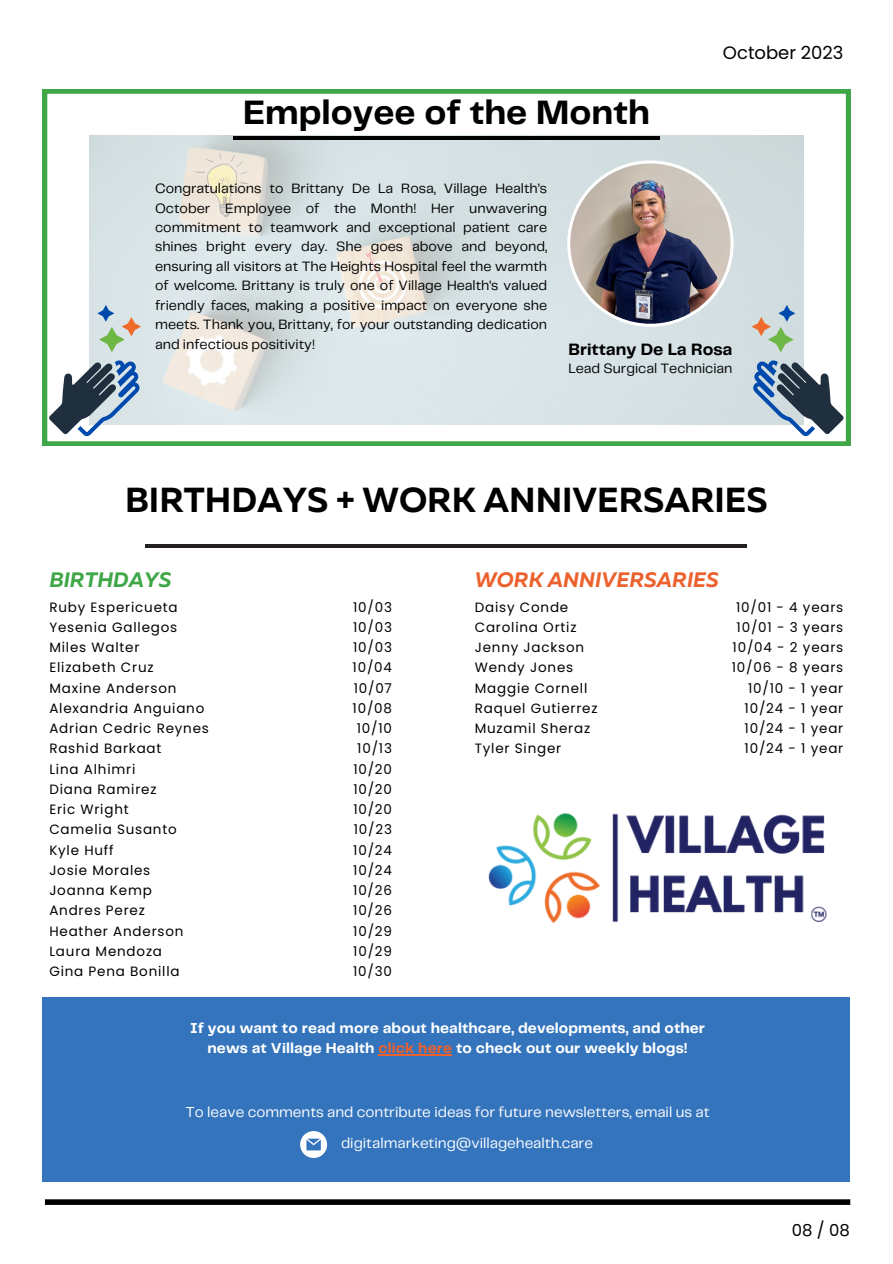
<style>
.page{position:relative;width:893px;height:1264px;background:#fff}
.page>*{position:absolute;margin:0;border:0;box-sizing:border-box;transform-origin:0 0}
.t1{font:700 35.1px "Telegraf";color:#000}
.t2{font:700 34.65px "Muller";color:#000}
.t3{font:italic 700 20.85px "Muller";color:#ec612d}
.t4{font:italic 700 20.85px "Muller";color:#3fa747}
.t5{font:18px "Poppins";color:#000}
.t6{font:700 17.1px "Telegraf";color:#000}
.t7{font:16.5px "Poppins";color:#000}
.t8{font:700 15px/20.2px "Telegraf";letter-spacing:.005em;color:#fff;text-align:center}
.t9{font:15px "Telegraf";color:#fff}
.t10{font:14.1px/19.5px "Telegraf";color:#000;text-align:justify}
.t11{font:13.5px "Poppins";letter-spacing:.06em;color:#000}
.s1{color:#ec612d}
</style>
<div class="page">
<div style="left:45px;top:1199px;width:805px;height:5px;background:#000"></div>
<div style="left:43px;top:997px;width:806px;height:184px;background:#3474bd"></div>
<svg style="left:300px;top:1131px;width:27px;height:26px"></svg>
<svg style="left:43px;top:89px;width:807px;height:357px"></svg>
<svg style="left:752px;top:360px;width:91px;height:76px"></svg>
<svg style="left:751px;top:305px;width:44px;height:47px;background:#bdcac0"></svg>
<svg style="left:49px;top:360px;width:91px;height:76px"></svg>
<svg style="left:97px;top:305px;width:44px;height:47px;background:#c3cfc6"></svg>
<hr style="left:233px;top:136px;width:426px;height:3px;background:#000">
<img style="left:488px;top:812px;width:339px;height:111px">
<hr style="left:145px;top:544px;width:602px;height:3px;background:#231f20">
<hr style="left:378px;top:1054px;width:74px;height:1px;background:#ec612d">
<img style="left:567px;top:160px;width:166px;height:167px">
<p class="t1" style="left:243px;top:98px;width:408px">Employee of the Month</p>
<p class="t5" style="left:723px;top:40px;width:122px">October 2023</p>
<p class="t10" style="left:155px;top:179px;width:393px">Congratulations to Brittany De La Rosa, Village Health’s October Employee of the Month! Her unwavering commitment to teamwork and exceptional patient care shines bright every day. She goes above and beyond, ensuring all visitors at The Heights Hospital feel the warmth of welcome. Brittany is truly one of Village Health's valued friendly faces, making a positive impact on everyone she meets. Thank you, Brittany, for your outstanding dedication and infectious positivity!</p>
<p class="t6" style="left:568px;top:342px;width:165px">Brittany De La Rosa</p>
<p class="t10" style="left:568px;top:359px;width:165px">Lead Surgical Technician</p>
<p class="t2" style="left:125px;top:486px;width:644px">BIRTHDAYS + WORK ANNIVERSARIES</p>
<p class="t4" style="left:49px;top:571px;width:124px">BIRTHDAYS</p>
<p class="t3" style="left:474px;top:571px;width:245px">WORK ANNIVERSARIES</p>
<p class="t11" style="left:49px;top:597px;width:130px">Ruby Espericueta</p>
<p class="t11" style="left:49px;top:617px;width:129px">Yesenia Gallegos</p>
<p class="t11" style="left:49px;top:638px;width:92px">Miles Walter</p>
<p class="t11" style="left:49px;top:658px;width:106px">Elizabeth Cruz</p>
<p class="t11" style="left:49px;top:678px;width:128px">Maxine Anderson</p>
<p class="t11" style="left:49px;top:698px;width:156px">Alexandria Anguiano</p>
<p class="t11" style="left:49px;top:719px;width:161px">Adrian Cedric Reynes</p>
<p class="t11" style="left:49px;top:739px;width:114px">Rashid Barkaat</p>
<p class="t11" style="left:49px;top:759px;width:88px">Lina Alhimri</p>
<p class="t11" style="left:49px;top:779px;width:109px">Diana Ramirez</p>
<p class="t11" style="left:49px;top:799px;width:81px">Eric Wright</p>
<p class="t11" style="left:49px;top:820px;width:129px">Camelia Susanto</p>
<p class="t11" style="left:49px;top:840px;width:66px">Kyle Huff</p>
<p class="t11" style="left:49px;top:860px;width:102px">Josie Morales</p>
<p class="t11" style="left:49px;top:880px;width:104px">Joanna Kemp</p>
<p class="t11" style="left:49px;top:901px;width:97px">Andres Perez</p>
<p class="t11" style="left:49px;top:921px;width:136px">Heather Anderson</p>
<p class="t11" style="left:49px;top:941px;width:114px">Laura Mendoza</p>
<p class="t11" style="left:49px;top:961px;width:132px">Gina Pena Bonilla</p>
<p class="t11" style="left:353px;top:597px;width:40px">10/03</p>
<p class="t11" style="left:353px;top:617px;width:40px">10/03</p>
<p class="t11" style="left:353px;top:638px;width:40px">10/03</p>
<p class="t11" style="left:352px;top:658px;width:41px">10/04</p>
<p class="t11" style="left:354px;top:678px;width:40px">10/07</p>
<p class="t11" style="left:352px;top:698px;width:41px">10/08</p>
<p class="t11" style="left:357px;top:719px;width:37px">10/10</p>
<p class="t11" style="left:357px;top:739px;width:36px">10/13</p>
<p class="t11" style="left:353px;top:759px;width:40px">10/20</p>
<p class="t11" style="left:353px;top:779px;width:40px">10/20</p>
<p class="t11" style="left:353px;top:799px;width:40px">10/20</p>
<p class="t11" style="left:354px;top:820px;width:40px">10/23</p>
<p class="t11" style="left:353px;top:840px;width:40px">10/24</p>
<p class="t11" style="left:353px;top:860px;width:40px">10/24</p>
<p class="t11" style="left:353px;top:880px;width:40px">10/26</p>
<p class="t11" style="left:353px;top:901px;width:40px">10/26</p>
<p class="t11" style="left:353px;top:921px;width:40px">10/29</p>
<p class="t11" style="left:353px;top:941px;width:40px">10/29</p>
<p class="t11" style="left:353px;top:961px;width:40px">10/30</p>
<p class="t11" style="left:474px;top:597px;width:95px">Daisy Conde</p>
<p class="t11" style="left:474px;top:617px;width:103px">Carolina Ortiz</p>
<p class="t11" style="left:474px;top:638px;width:111px">Jenny Jackson</p>
<p class="t11" style="left:474px;top:658px;width:100px">Wendy Jones</p>
<p class="t11" style="left:474px;top:678px;width:114px">Maggie Cornell</p>
<p class="t11" style="left:474px;top:698px;width:124px">Raquel Gutierrez</p>
<p class="t11" style="left:474px;top:719px;width:117px">Muzamil Sheraz</p>
<p class="t11" style="left:474px;top:739px;width:88px">Tyler Singer</p>
<p class="t11" style="left:736px;top:597px;width:109px">10/01 - 4 years</p>
<p class="t11" style="left:736px;top:617px;width:108px">10/01 - 3 years</p>
<p class="t11" style="left:732px;top:638px;width:112px">10/04 - 2 years</p>
<p class="t11" style="left:731px;top:658px;width:113px">10/06 - 8 years</p>
<p class="t11" style="left:748px;top:678px;width:97px">10/10 - 1 year</p>
<p class="t11" style="left:744px;top:698px;width:100px">10/24 - 1 year</p>
<p class="t11" style="left:744px;top:719px;width:100px">10/24 - 1 year</p>
<p class="t11" style="left:744px;top:739px;width:100px">10/24 - 1 year</p>
<p class="t8" style="left:190px;top:1018px;width:516px">If you want to read more about healthcare, developments, and other news at Village Health <span class="s1">click here</span> to check out our weekly blogs!</p>
<p class="t9" style="left:185px;top:1105px;width:525px">To leave comments and contribute ideas for future newsletters, email us at</p>
<p class="t9" style="left:341px;top:1136px;width:253px">digitalmarketing@villagehealth.care</p>
<p class="t7" style="left:791px;top:1218px;width:60px">08 / 08</p>
</div>
